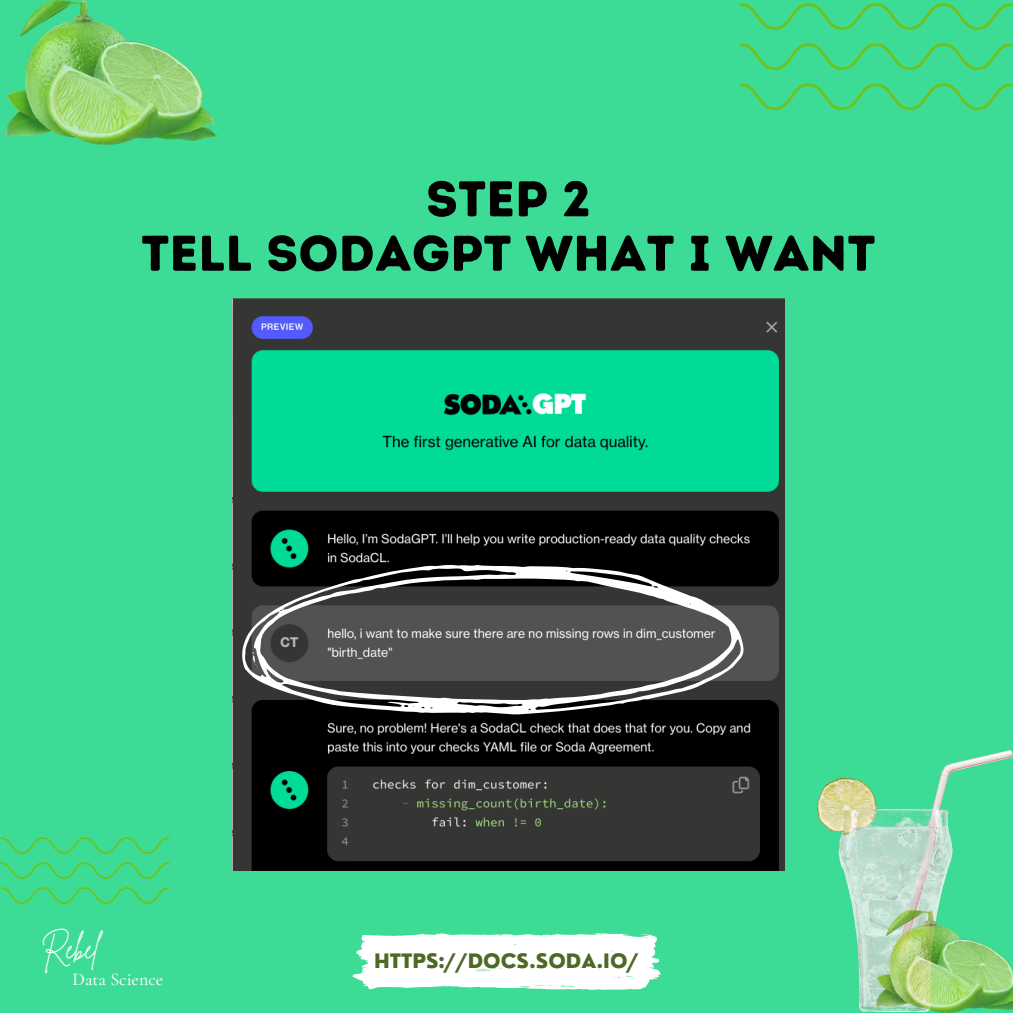
<style>
.page{position:relative;width:1013px;height:1013px;background:#fff}
.page>*{position:absolute;margin:0;border:0;box-sizing:border-box;transform-origin:0 0}
.t1{font:50px "Intro Rust Base";letter-spacing:.005em;color:#000}
.t2{font:28.12px "Brittany Signature";color:#fff}
.t3{font:800 19.38px "Nourd";color:#4d6925}
.t4{font:500 18px "Cormorant Garamond";color:#fff}
</style>
<div class="page">
<div style="left:0;top:0;width:1012px;height:1012px;background:#3cdb96"></div>
<svg style="left:352px;top:932px;width:309px;height:58px;background:#e5faf1"></svg>
<svg style="left:0;top:837px;width:169px;height:66px"></svg>
<svg style="left:739px;top:3px;width:273px;height:107px"></svg>
<img style="left:7px;top:0;width:212px;height:144px">
<img style="left:817px;top:750px;width:195px;height:261px">
<img style="left:876px;top:910px;width:136px;height:102px">
<img style="left:232px;top:299px;width:552px;height:571px">
<svg style="left:240px;top:564px;width:504px;height:150px;background:#565656"></svg>
<svg style="left:252px;top:651px;width:7px;height:19px"></svg>
<p class="t1" style="left:426px;top:169px;width:166px">STEP 2</p>
<p class="t1" style="left:141px;top:223px;width:735px">TELL SODAGPT WHAT I WANT</p>
<p class="t2" style="left:41px;top:930px;width:59px">Rebel</p>
<p class="t4" style="left:72px;top:967px;width:92px">Data Science</p>
<p class="t3" style="left:374px;top:948px;width:266px">HTTPS://DOCS.SODA.IO/</p>
</div>
